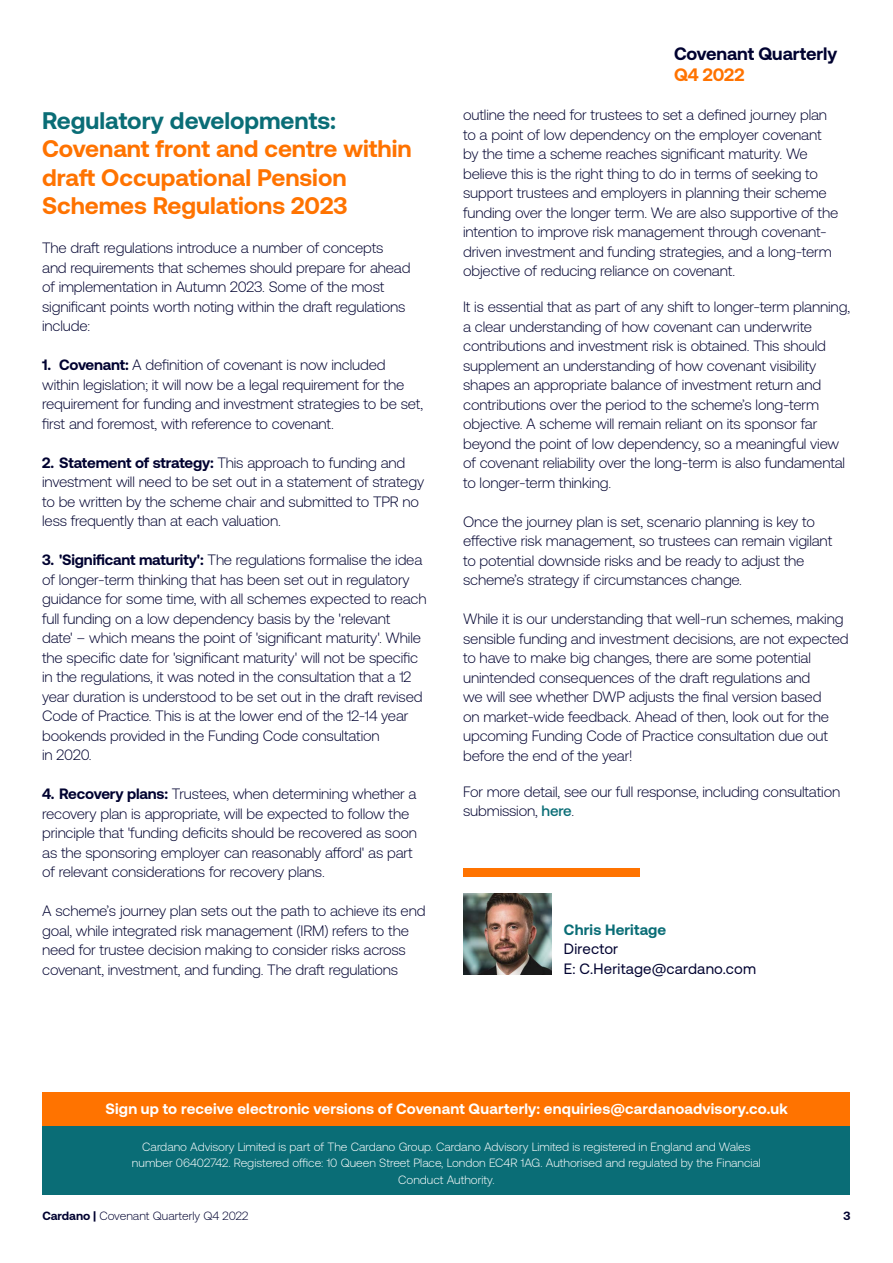
<style>
.page{position:relative;width:893px;height:1263px;background:#fff}
.page>*{position:absolute;margin:0;border:0;box-sizing:border-box;transform-origin:0 0}
.t1{font:700 24px/28.5px "Aeonik";color:#ff7300}
.t2{font:700 24px "Aeonik";color:#0a6d76}
.Paragraph_Style_1{font:700 18px "Aeonik";letter-spacing:-.005em;color:#000230}
.Paragraph_Style_1-2{font:700 18px "Aeonik";letter-spacing:-.005em;color:#ff7300}
.t3{font:300 15px/19.5px "Aeonik";letter-spacing:-.01em;color:#000230}
.Paragraph_Style_1-3{font:700 15px "Aeonik";letter-spacing:.01em;color:#fff}
.t4{font:15px "Aeonik";letter-spacing:.015em;color:#000230}
.t5{font:700 15px "Aeonik";letter-spacing:.015em;color:#0a6d76}
.t6{font:300 12px/16.5px "Aeonik";color:#fff;text-align:center}
.t7{font:300 12px "Aeonik";color:#000230}
.t8{font:700 12px "Aeonik";color:#000230}
.s1{font-weight:700}
.s2{font-weight:500;color:#0a6d76}
</style>
<div class="page">
<div style="left:43px;top:1093px;width:807px;height:34px;background:#ff7300"></div>
<div style="left:43px;top:1127px;width:807px;height:68px;background:#0a6d76"></div>
<img style="left:463px;top:893px;width:88px;height:82px">
<div style="left:463px;top:868px;width:176px;height:8px;background:#ff7300"></div>
<p class="t2" style="left:42px;top:107px;width:295px">Regulatory developments:</p>
<p class="t1" style="left:42px;top:134px;width:371px">Covenant front and centre within draft Occupational Pension<br>Schemes Regulations 2023</p>
<p class="t3" style="left:42px;top:238px;width:370px">The draft regulations introduce a number of concepts and requirements that schemes should prepare for ahead of implementation in Autumn 2023. Some of the most significant points worth noting within the draft regulations include:</p>
<p class="t3" style="left:42px;top:355px;width:383px"><span class="s1">1. Covenant:</span> A definition of covenant is now included within legislation; it will now be a legal requirement for the requirement for funding and investment strategies to be set, first and foremost, with reference to covenant.</p>
<p class="t3" style="left:42px;top:453px;width:383px"><span class="s1">2. Statement of strategy:</span> This approach to funding and investment will need to be set out in a statement of strategy to be written by the scheme chair and submitted to TPR no less frequently than at each valuation.</p>
<p class="t3" style="left:42px;top:550px;width:386px"><span class="s1">3. 'Significant maturity':</span> The regulations formalise the idea of longer-term thinking that has been set out in regulatory guidance for some time, with all schemes expected to reach full funding on a low dependency basis by the 'relevant<br>date' – which means the point of 'significant maturity'. While the specific date for 'significant maturity' will not be specific in the regulations, it was noted in the consultation that a 12 year duration is understood to be set out in the draft revised Code of Practice. This is at the lower end of the 12-14 year bookends provided in the Funding Code consultation<br>in 2020.</p>
<p class="t3" style="left:42px;top:784px;width:376px"><span class="s1">4. Recovery plans:</span> Trustees, when determining whether a recovery plan is appropriate, will be expected to follow the principle that 'funding deficits should be recovered as soon as the sponsoring employer can reasonably afford' as part of relevant considerations for recovery plans.</p>
<p class="t3" style="left:42px;top:901px;width:385px">A scheme’s journey plan sets out the path to achieve its end goal, while integrated risk management (IRM) refers to the need for trustee decision making to consider risks across covenant, investment, and funding. The draft regulations</p>
<p class="Paragraph_Style_1" style="left:674px;top:44px;width:165px">Covenant Quarterly</p>
<p class="Paragraph_Style_1-2" style="left:674px;top:65px;width:72px">Q4 2022</p>
<p class="t3" style="left:463px;top:105px;width:377px">outline the need for trustees to set a defined journey plan to a point of low dependency on the employer covenant by the time a scheme reaches significant maturity. We believe this is the right thing to do in terms of seeking to support trustees and employers in planning their scheme funding over the longer term. We are also supportive of the intention to improve risk management through covenant&shy;driven investment and funding strategies, and a long-term objective of reducing reliance on covenant.</p>
<p class="t3" style="left:463px;top:297px;width:388px">It is essential that as part of any shift to longer-term planning, a clear understanding of how covenant can underwrite contributions and investment risk is obtained. This should supplement an understanding of how covenant visibility shapes an appropriate balance of investment return and contributions over the period to the scheme’s long-term objective. A scheme will remain reliant on its sponsor far beyond the point of low dependency, so a meaningful view of covenant reliability over the long-term is also fundamental to longer-term thinking.</p>
<p class="t3" style="left:463px;top:512px;width:371px">Once the journey plan is set, scenario planning is key to effective risk management, so trustees can remain vigilant to potential downside risks and be ready to adjust the scheme’s strategy if circumstances change.</p>
<p class="t3" style="left:463px;top:609px;width:387px">While it is our understanding that well-run schemes, making sensible funding and investment decisions, are not expected to have to make big changes, there are some potential unintended consequences of the draft regulations and<br>we will see whether DWP adjusts the final version based<br>on market-wide feedback. Ahead of then, look out for the upcoming Funding Code of Practice consultation due out before the end of the year!</p>
<p class="t3" style="left:463px;top:782px;width:379px">For more detail, see our full response, including consultation submission, <span class="s2">here</span>.</p>
<p class="t5" style="left:564px;top:921px;width:104px">Chris Heritage</p>
<p class="t4" style="left:564px;top:941px;width:56px">Director</p>
<p class="t4" style="left:564px;top:960px;width:194px">E: C.Heritage@cardano.com</p>
<p class="Paragraph_Style_1-3" style="left:106px;top:1100px;width:684px">Sign up to receive electronic versions of Covenant Quarterly: enquiries@cardanoadvisory.co.uk</p>
<p class="t6" style="left:132px;top:1138px;width:631px">Cardano Advisory Limited is part of The Cardano Group. Cardano Advisory Limited is registered in England and Wales number 06402742. Registered office: 10 Queen Street Place, London EC4R 1AG. Authorised and regulated by the Financial<br>Conduct Authority.</p>
<p class="t7" style="left:43px;top:1210px;width:207px"><span class="s1">Cardano |</span> Covenant Quarterly Q4 2022</p>
<p class="t8" style="left:843px;top:1209px;width:9px">3</p>
</div>
